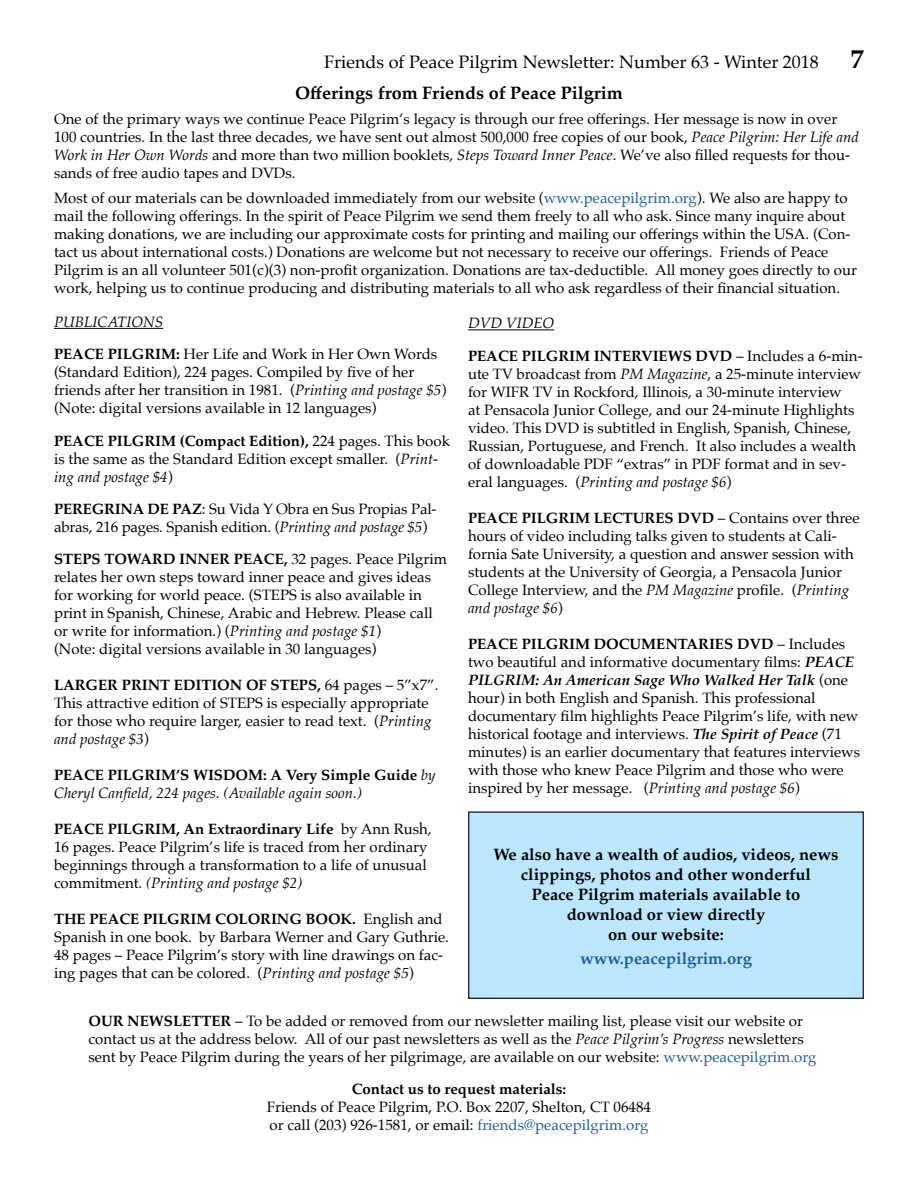
<style>
.page{position:relative;width:918px;height:1188px;background:#fff}
.page>*{position:absolute;margin:0;border:0;box-sizing:border-box;transform-origin:0 0}
.t1{font:18px/31.5px "Palatino";color:#000}
.t2{font:700 16.5px/19.8px "Palatino";color:#000;text-align:center}
.t3{font:700 16.5px "Palatino";color:#215e9e}
.t4{font:15px/18px "Palatino";color:#000}
.t5{font:italic 15px/18px "Palatino";color:#000}
.t6{font:700 15px/32.4px "Palatino";color:#000}
.s1{font-weight:700;font-size:27px}
.s2{font-weight:700}
.s3{font-style:italic}
.s4{color:#215e9e}
.s5{font-weight:700;font-style:normal}
.s6{font-weight:400;font-style:italic}
.s7{font-weight:400}
.s8{font-weight:700;font-style:italic}
</style>
<div class="page">
<hr style="left:54px;top:328px;width:109px;height:1px;background:#000">
<hr style="left:468px;top:329px;width:86px;height:1px;background:#000">
<div style="left:469px;top:812px;width:394px;height:186px;background:#bce6fb"></div>
<div style="left:468px;top:812px;width:396px;height:187px;border:1px solid #000"></div>
<p class="t1" style="left:295px;top:46px;width:570px;text-indent:29px">Friends of Peace Pilgrim Newsletter: Number 63 - Winter 2018 <span class="s1">7<br></span><span class="s2">Offerings from Friends of Peace Pilgrim</span></p>
<p class="t4" style="left:54px;top:110px;width:806px">One of the primary ways we continue Peace Pilgrim’s legacy is through our free offerings. Her message is now in over 100 countries. In the last three decades, we have sent out almost 500,000 free copies of our book, <span class="s3">Peace Pilgrim: Her Life and Work in Her Own Words</span> and more than two million booklets, <span class="s3">Steps Toward Inner Peace</span>. We’ve also filled requests for thou&shy;sands of free audio tapes and DVDs.</p>
<p class="t4" style="left:54px;top:189px;width:805px">Most of our materials can be downloaded immediately from our website (<span class="s4">www.peacepilgrim.org</span>). We also are happy to mail the following offerings. In the spirit of Peace Pilgrim we send them freely to all who ask. Since many inquire about making donations, we are including our approximate costs for printing and mailing our offerings within the USA. (Con&shy;tact us about international costs.) Donations are welcome but not necessary to receive our offerings. Friends of Peace Pilgrim is an all volunteer 501(c)(3) non-profit organization. Donations are tax-deductible. All money goes directly to our work, helping us to continue producing and distributing materials to all who ask regardless of their financial situation.</p>
<p class="t4" style="left:54px;top:305px;width:385px;line-height:32.4px"><span class="s3">PUBLICATIONS<br></span><span class="s2">PEACE PILGRIM:</span> Her Life and Work in Her Own Words</p>
<p class="t4" style="left:54px;top:363px;width:394px">(Standard Edition), 224 pages. Compiled by five of her friends after her transition in 1981. (<span class="s3">Printing and postage $5</span>) (Note: digital versions available in 12 languages)</p>
<p class="t4" style="left:54px;top:431px;width:398px"><span class="s2">PEACE PILGRIM (Compact Edition),</span> 224 pages. This book is the same as the Standard Edition except smaller. (<span class="s3">Print&shy;ing and postage $4</span>)</p>
<p class="t4" style="left:54px;top:500px;width:384px"><span class="s2">PEREGRINA DE PAZ</span>: Su Vida Y Obra en Sus Propias Pal&shy;abras, 216 pages. Spanish edition. (<span class="s3">Printing and postage $5</span>)</p>
<p class="t4" style="left:54px;top:550px;width:395px"><span class="s2">STEPS TOWARD INNER PEACE,</span> 32 pages. Peace Pilgrim relates her own steps toward inner peace and gives ideas for working for world peace. (STEPS is also available in print in Spanish, Chinese, Arabic and Hebrew. Please call or write for information.) (<span class="s3">Printing and postage $1</span>)<br>(Note: digital versions available in 30 languages)</p>
<p class="t4" style="left:54px;top:676px;width:386px"><span class="s2">LARGER PRINT EDITION OF STEPS,</span> 64 pages – 5”x7”.<br>This attractive edition of STEPS is especially appropriate for those who require larger, easier to read text. (<span class="s3">Printing and postage $3</span>)</p>
<p class="t5" style="left:54px;top:766px;width:383px"><span class="s5">PEACE PILGRIM’S WISDOM: A Very Simple Guide</span> by<br>Cheryl Canfield, 224 pages. (Available again soon.)</p>
<p class="t4" style="left:54px;top:820px;width:379px"><span class="s2">PEACE PILGRIM, An Extraordinary Life</span> by Ann Rush, 16 pages. Peace Pilgrim’s life is traced from her ordinary beginnings through a transformation to a life of unusual commitment. <span class="s3">(Printing and postage $2)</span></p>
<p class="t4" style="left:54px;top:910px;width:397px"><span class="s2">THE PEACE PILGRIM COLORING BOOK.</span> English and Spanish in one book. by Barbara Werner and Gary Guthrie.<br>48 pages – Peace Pilgrim’s story with line drawings on fac&shy;ing pages that can be colored. (<span class="s3">Printing and postage $5</span>)</p>
<p class="t6" style="left:468px;top:307px;width:396px"><span class="s6">DVD VIDEO<br></span>PEACE PILGRIM INTERVIEWS DVD <span class="s7">– Includes a 6-min-</span></p>
<p class="t4" style="left:468px;top:365px;width:395px">ute TV broadcast from <span class="s3">PM Magazine</span>, a 25-minute interview for WIFR TV in Rockford, Illinois, a 30-minute interview<br>at Pensacola Junior College, and our 24-minute Highlights video. This DVD is subtitled in English, Spanish, Chinese, Russian, Portuguese, and French. It also includes a wealth of downloadable PDF “extras” in PDF format and in sev&shy;eral languages. (<span class="s3">Printing and postage $6</span>)</p>
<p class="t4" style="left:468px;top:509px;width:393px"><span class="s2">PEACE PILGRIM LECTURES DVD</span> – Contains over three hours of video including talks given to students at Cali&shy;fornia Sate University, a question and answer session with students at the University of Georgia, a Pensacola Junior College Interview, and the <span class="s3">PM Magazine</span> profile. (<span class="s3">Printing and postage $6</span>)</p>
<p class="t4" style="left:468px;top:635px;width:394px"><span class="s2">PEACE PILGRIM DOCUMENTARIES DVD</span> – Includes two beautiful and informative documentary films: <span class="s8">PEACE PILGRIM: An American Sage Who Walked Her Talk</span> (one hour) in both English and Spanish. This professional documentary film highlights Peace Pilgrim’s life, with new historical footage and interviews. <span class="s8">The Spirit of Peace</span> (71 minutes) is an earlier documentary that features interviews with those who knew Peace Pilgrim and those who were inspired by her message. (<span class="s3">Printing and postage $6</span>)</p>
<p class="t2" style="left:493px;top:844px;width:347px">We also have a wealth of audios, videos, news clippings, photos and other wonderful<br>Peace Pilgrim materials available to download or view directly<br>on our website:</p>
<p class="t3" style="left:580px;top:944px;width:173px">www.peacepilgrim.org</p>
<p class="t4" style="left:89px;top:1011px;width:729px"><span class="s2">OUR NEWSLETTER</span> – To be added or removed from our newsletter mailing list, please visit our website or contact us at the address below. All of our past newsletters as well as the <span class="s3">Peace Pilgrim’s Progress</span> newsletters sent by Peace Pilgrim during the years of her pilgrimage, are available on our website: <span class="s4">www.peacepilgrim.org</span></p>
<p class="t6" style="left:352px;top:1073px;width:216px">Contact us to request materials:</p>
<p class="t4" style="left:267px;top:1098px;width:386px">Friends of Peace Pilgrim, P.O. Box 2207, Shelton, CT 06484 or call (203) 926-1581, or email: <span class="s4">friends@peacepilgrim.org</span></p>
</div>
